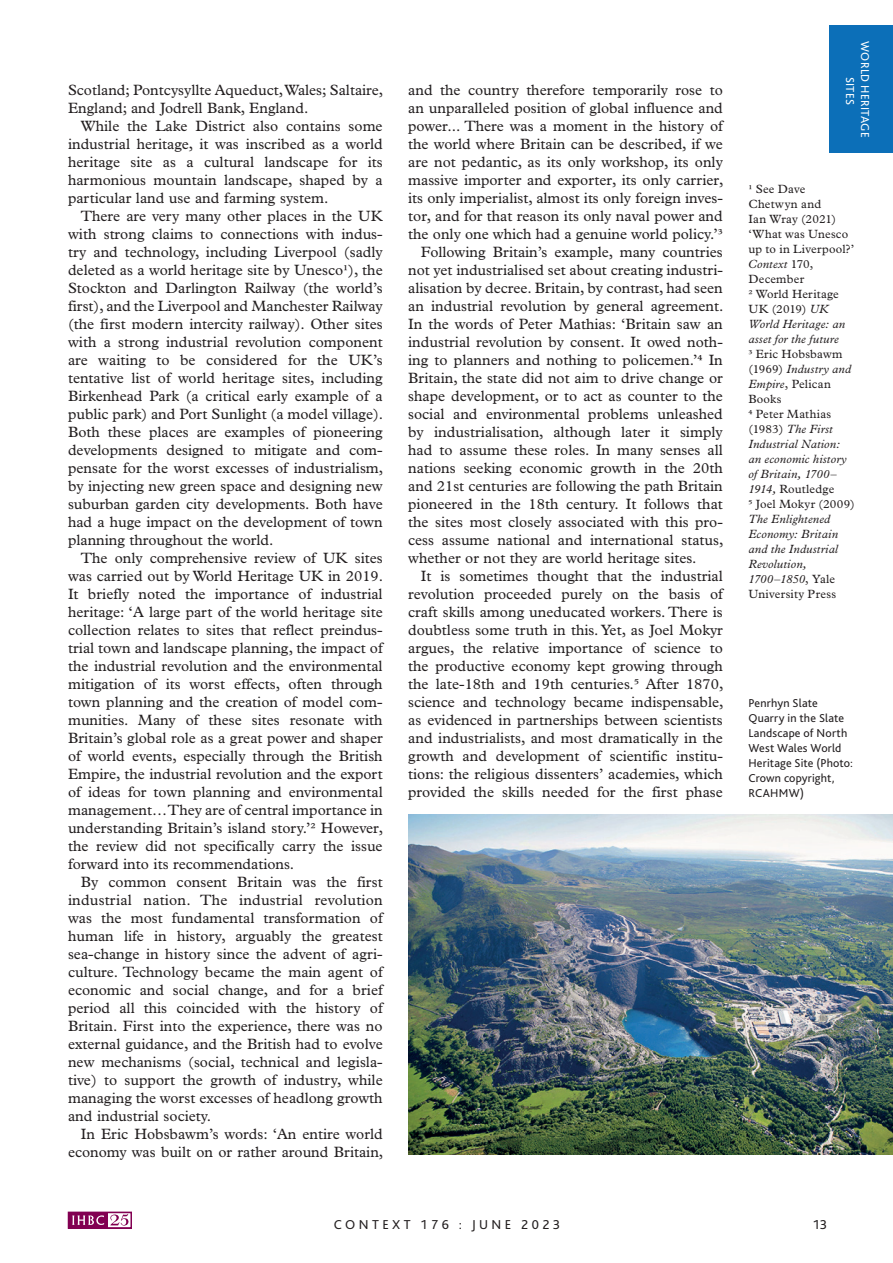
<style>
.page{position:relative;width:893px;height:1263px;background:#fff}
.page>*{position:absolute;margin:0;border:0;box-sizing:border-box;transform-origin:0 0}
.t1{font:15px/18px "Plantin MT Pro";color:#231f20;text-align:justify}
.t2{font:13.5px "Bliss Pro";letter-spacing:.25em;color:#231f20}
.t3{font:italic 12px/15px "Plantin MT Pro";letter-spacing:.02em;color:#231f20}
.t4{font:12px/15px "Plantin MT Pro";letter-spacing:.015em;color:#231f20}
.t5{font:12px/15px "Bliss Pro";letter-spacing:.015em;color:#231f20}
.t6{font:12px/15px "Bliss Pro";letter-spacing:.03em;color:#fff;text-align:center}
.s1{font-style:italic}
.s2{font-style:normal}
</style>
<div class="page">
<svg style="left:68px;top:1212px;width:64px;height:16px"></svg>
<div style="left:829px;top:26px;width:64px;height:127px;background:#0c6fb8"></div>
<img style="left:408px;top:814px;width:485px;height:340px">
<p class="t1" style="left:68px;top:81px;width:317px">Scotland; Pontcysyllte Aqueduct, Wales; Saltaire,<br>England; and Jodrell Bank, England.</p>
<p class="t1" style="left:68px;top:117px;width:316px;text-indent:13px">While the Lake District also contains some industrial heritage, it was inscribed as a world heritage site as a cultural landscape for its harmonious mountain landscape, shaped by a particular land use and farming system.</p>
<p class="t1" style="left:68px;top:207px;width:317px;text-indent:13px">There are very many other places in the UK with strong claims to connections with indus&shy;try and technology, including Liverpool (sadly deleted as a world heritage site by Unesco1), the Stockton and Darlington Railway (the world’s first), and the Liverpool and Manchester Railway (the first modern intercity railway). Other sites with a strong industrial revolution component are waiting to be considered for the UK’s tentative list of world heritage sites, including Birkenhead Park (a critical early example of a public park) and Port Sunlight (a model village).<br>Both these places are examples of pioneering developments designed to mitigate and com&shy;pensate for the worst excesses of industrialism, by injecting new green space and designing new suburban garden city developments. Both have had a huge impact on the development of town planning throughout the world.</p>
<p class="t1" style="left:68px;top:549px;width:317px;text-indent:13px">The only comprehensive review of UK sites was carried out by World Heritage UK in 2019.<br>It briefly noted the importance of industrial heritage: ‘A large part of the world heritage site collection relates to sites that reflect preindus&shy;trial town and landscape planning, the impact of the industrial revolution and the environmental mitigation of its worst effects, often through town planning and the creation of model com&shy;munities. Many of these sites resonate with Britain’s global role as a great power and shaper of world events, especially through the British Empire, the industrial revolution and the export of ideas for town planning and environmental management… They are of central importance in understanding Britain’s island story.’2 However, the review did not specifically carry the issue forward into its recommendations.</p>
<p class="t1" style="left:68px;top:873px;width:316px;text-indent:13px">By common consent Britain was the first industrial nation. The industrial revolution was the most fundamental transformation of human life in history, arguably the greatest sea-change in history since the advent of agri&shy;culture. Technology became the main agent of economic and social change, and for a brief period all this coincided with the history of Britain. First into the experience, there was no external guidance, and the British had to evolve new mechanisms (social, technical and legisla&shy;tive) to support the growth of industry, while managing the worst excesses of headlong growth and industrial society.</p>
<p class="t1" style="left:68px;top:1125px;width:317px;text-align:right">In Eric Hobsbawm’s words: ‘An entire world economy was built on or rather around Britain,</p>
<p class="t1" style="left:408px;top:81px;width:316px">and the country therefore temporarily rose to</p>
<p class="t1" style="left:408px;top:99px;width:316px">an unparalleled position of global influence and</p>
<p class="t1" style="left:408px;top:117px;width:316px">power... There was a moment in the history of</p>
<p class="t1" style="left:408px;top:135px;width:316px">the world where Britain can be described, if we</p>
<p class="t1" style="left:408px;top:153px;width:316px">are not pedantic, as its only workshop, its only</p>
<p class="t1" style="left:408px;top:171px;width:317px">massive importer and exporter, its only carrier,</p>
<p class="t1" style="left:408px;top:189px;width:316px">its only imperialist, almost its only foreign inves-</p>
<p class="t1" style="left:408px;top:207px;width:316px">tor, and for that reason its only naval power and</p>
<p class="t1" style="left:408px;top:225px;width:316px">the only one which had a genuine world policy.’³</p>
<p class="t1" style="left:421px;top:243px;width:303px">Following Britain’s example, many countries</p>
<p class="t1" style="left:408px;top:261px;width:316px">not yet industrialised set about creating industri-</p>
<p class="t1" style="left:408px;top:279px;width:316px">alisation by decree. Britain, by contrast, had seen</p>
<p class="t1" style="left:408px;top:297px;width:317px">an industrial revolution by general agreement.</p>
<p class="t1" style="left:408px;top:315px;width:316px">In the words of Peter Mathias: ‘Britain saw an</p>
<p class="t1" style="left:408px;top:333px;width:316px">industrial revolution by consent. It owed noth-</p>
<p class="t1" style="left:408px;top:351px;width:316px">ing to planners and nothing to policemen.’⁴ In</p>
<p class="t1" style="left:408px;top:369px;width:316px">Britain, the state did not aim to drive change or</p>
<p class="t1" style="left:408px;top:387px;width:316px">shape development, or to act as counter to the</p>
<p class="t1" style="left:408px;top:405px;width:316px">social and environmental problems unleashed</p>
<p class="t1" style="left:408px;top:423px;width:316px">by industrialisation, although later it simply</p>
<p class="t1" style="left:408px;top:441px;width:316px">had to assume these roles. In many senses all</p>
<p class="t1" style="left:408px;top:459px;width:316px">nations seeking economic growth in the 20th</p>
<p class="t1" style="left:408px;top:477px;width:316px">and 21st centuries are following the path Britain</p>
<p class="t1" style="left:408px;top:495px;width:316px">pioneered in the 18th century. It follows that</p>
<p class="t1" style="left:408px;top:513px;width:316px">the sites most closely associated with this pro-</p>
<p class="t1" style="left:408px;top:531px;width:317px">cess assume national and international status,</p>
<p class="t1" style="left:408px;top:549px;width:290px">whether or not they are world heritage sites.</p>
<p class="t1" style="left:421px;top:567px;width:303px">It is sometimes thought that the industrial</p>
<p class="t1" style="left:408px;top:585px;width:316px">revolution proceeded purely on the basis of</p>
<p class="t1" style="left:408px;top:603px;width:316px">craft skills among uneducated workers. There is</p>
<p class="t1" style="left:408px;top:621px;width:316px">doubtless some truth in this. Yet, as Joel Mokyr</p>
<p class="t1" style="left:408px;top:639px;width:316px">argues, the relative importance of science to</p>
<p class="t1" style="left:408px;top:657px;width:316px">the productive economy kept growing through</p>
<p class="t1" style="left:408px;top:675px;width:317px">the late-18th and 19th centuries.⁵ After 1870,</p>
<p class="t1" style="left:408px;top:693px;width:317px">science and technology became indispensable,</p>
<p class="t1" style="left:408px;top:711px;width:316px">as evidenced in partnerships between scientists</p>
<p class="t1" style="left:408px;top:729px;width:316px">and industrialists, and most dramatically in the</p>
<p class="t1" style="left:408px;top:747px;width:316px">growth and development of scientific institu-</p>
<p class="t1" style="left:408px;top:765px;width:316px">tions: the religious dissenters’ academies, which</p>
<p class="t1" style="left:408px;top:783px;width:316px">provided the skills needed for the first phase</p>
<p class="t6" style="left:873px;top:41px;width:98px;rotate:90deg">WORLD HERITAGE<br>SITES</p>
<p class="t4" style="left:748px;top:182px;width:107px">1 See Dave<br>Chetwyn and<br>Ian Wray (2021) ‘What was Unesco up to in Liverpool?’<br><span class="s1">Context</span> 170,<br>December<br>² World Heritage<br>UK (2019) <span class="s1">UK<br>World Heritage: an asset for the future</span></p>
<p class="t3" style="left:748px;top:347px;width:108px"><span class="s2">³ Eric Hobsbawm (1969)</span> Industry and<br>Empire<span class="s2">, Pelican<br>Books<br>⁴ Peter Mathias (1983)</span> The First<br>Industrial Nation: an economic history of Britain, 1700–<br>1914, <span class="s2">Routledge<br>⁵ Joel Mokyr (2009)</span></p>
<p class="t3" style="left:748px;top:512px;width:91px">The Enlightened<br>Economy: Britain and the Industrial<br>Revolution,<br>1700–1850<span class="s2">, Yale<br>University Press</span></p>
<p class="t5" style="left:748px;top:695px;width:106px">Penrhyn Slate<br>Quarry in the Slate<br>Landscape of North<br>West Wales World<br>Heritage Site (Photo:<br>Crown copyright,<br>RCAHMW)</p>
<p class="t2" style="left:334px;top:1216px;width:228px">CONTEXT 176 : JUNE 2023</p>
<p class="t2" style="left:813px;top:1216px;width:16px">13</p>
</div>
